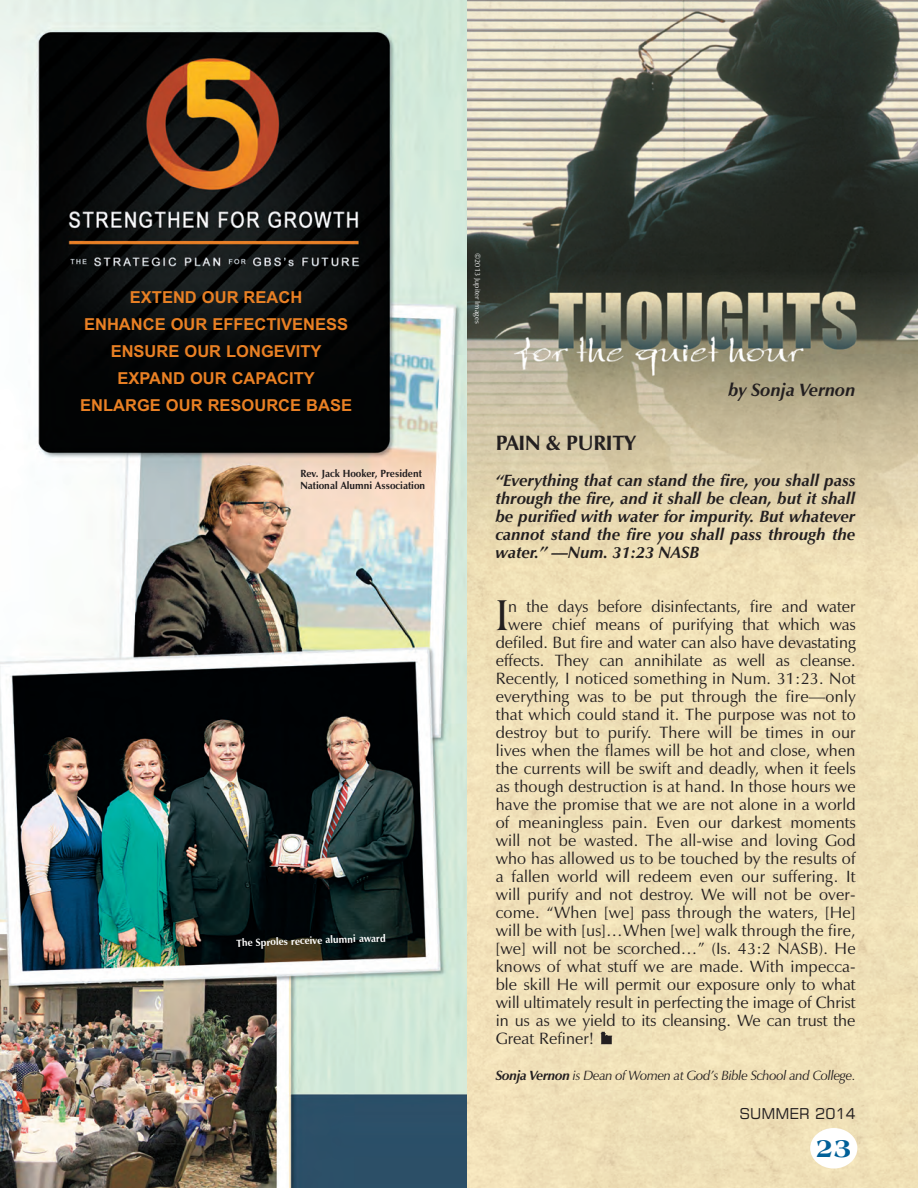
<style>
.page{position:relative;width:918px;height:1188px;background:#fff}
.page>*{position:absolute;margin:0;border:0;box-sizing:border-box;transform-origin:0 0}
.t1{font:45.75px "Americana BT";color:#231f20}
.t2{font:800 27px "Americana BT";color:#006098}
.t3{font:700 21px "Zapf Humanist 601 BT";letter-spacing:-.01em;color:#231f20}
.t4{font:italic 700 18px "Zapf Humanist 601 BT";color:#231f20}
.t5{font:16.5px "Zapf Humanist 601 BT";letter-spacing:.01em;color:#231f20}
.t6{font:italic 700 16.5px/18px "Zapf Humanist 601 BT";color:#231f20;text-align:justify}
.t7{font:700 16.5px/27px "Arial";color:#e98024;text-align:center}
.t8{font:15px "Square 721 BT";color:#231f20}
.t9{font:italic 13.5px "Zapf Humanist 601 BT";letter-spacing:-.02em;color:#231f20}
.t10{font:700 10.5px/12.9px "Zapf Humanist 601 BT";color:#231f20;scale:.95 1}
.t11{font:700 10.5px "Zapf Humanist 601 BT";color:#fff;scale:.95 1}
.t12{font:7.5px "Zapf Humanist 601 BT";letter-spacing:.005em;color:#fff}
.s1{font-weight:700}
</style>
<div class="page">
<img style="left:0;top:0;width:467px;height:1188px">
<svg style="left:467px;top:0;width:451px;height:1188px;background:#c3ba9a"></svg>
<svg style="left:601px;top:1032px;width:11px;height:13px"></svg>
<div style="left:810px;top:1128px;width:47px;height:41px;background:#fff;border-radius:50%"></div>
<p class="t7" style="left:80px;top:284px;width:273px">EXTEND OUR REACH<br>ENHANCE OUR EFFECTIVENESS<br>ENSURE OUR LONGEVITY<br>EXPAND OUR CAPACITY<br>ENLARGE OUR RESOURCE BASE</p>
<p class="t10" style="left:300px;top:468px;width:133px">Rev. Jack Hooker, President<br>National Alumni Association</p>
<p class="t11" style="left:236px;top:939px;width:159px;rotate:-2deg">The Sproles receive alumni award</p>
<p class="t12" style="left:481px;top:253px;width:72px;rotate:90deg">©2013 Jupiter Images</p>
<p class="t4" style="left:728px;top:382px;width:129px">by Sonja Vernon</p>
<p class="t3" style="left:496px;top:434px;width:142px">PAIN &amp; PURITY</p>
<p class="t6" style="left:496px;top:473px;width:361px">“Everything that can stand the fire, you shall pass through the fire, and it shall be clean, but it shall be purified with water for impurity. But whatever cannot stand the fire you shall pass through the water.” —Num. 31:23 NASB</p>
<h1 class="t1" style="left:496px;top:597px;width:14px">I</h1>
<p class="t5" style="left:508px;top:600px;width:349px">n the days before disinfectants, fire and water</p>
<p class="t5" style="left:508px;top:618px;width:349px">were chief means of purifying that which was</p>
<p class="t5" style="left:496px;top:636px;width:361px">defiled. But fire and water can also have devastating</p>
<p class="t5" style="left:496px;top:654px;width:362px">effects. They can annihilate as well as cleanse.</p>
<p class="t5" style="left:496px;top:672px;width:361px">Recently, I noticed something in Num. 31:23. Not</p>
<p class="t5" style="left:496px;top:690px;width:361px">everything was to be put through the fire—only</p>
<p class="t5" style="left:496px;top:708px;width:362px">that which could stand it. The purpose was not to</p>
<p class="t5" style="left:496px;top:726px;width:361px">destroy but to purify. There will be times in our</p>
<p class="t5" style="left:496px;top:744px;width:361px">lives when the flames will be hot and close, when</p>
<p class="t5" style="left:496px;top:762px;width:361px">the currents will be swift and deadly, when it feels</p>
<p class="t5" style="left:496px;top:780px;width:362px">as though destruction is at hand. In those hours we</p>
<p class="t5" style="left:496px;top:798px;width:361px">have the promise that we are not alone in a world</p>
<p class="t5" style="left:496px;top:816px;width:362px">of meaningless pain. Even our darkest moments</p>
<p class="t5" style="left:496px;top:834px;width:361px">will not be wasted. The all-wise and loving God</p>
<p class="t5" style="left:496px;top:852px;width:361px">who has allowed us to be touched by the results of</p>
<p class="t5" style="left:496px;top:870px;width:361px">a fallen world will redeem even our suffering. It</p>
<p class="t5" style="left:496px;top:888px;width:361px">will purify and not destroy. We will not be over-</p>
<p class="t5" style="left:496px;top:906px;width:361px">come. “When [we] pass through the waters, [He]</p>
<p class="t5" style="left:496px;top:924px;width:362px">will be with [us]…When [we] walk through the fire,</p>
<p class="t5" style="left:496px;top:942px;width:361px">[we] will not be scorched…” (Is. 43:2 NASB). He</p>
<p class="t5" style="left:496px;top:960px;width:362px">knows of what stuff we are made. With impecca-</p>
<p class="t5" style="left:496px;top:978px;width:361px">ble skill He will permit our exposure only to what</p>
<p class="t5" style="left:496px;top:996px;width:361px">will ultimately result in perfecting the image of Christ</p>
<p class="t5" style="left:496px;top:1014px;width:361px">in us as we yield to its cleansing. We can trust the</p>
<p class="t5" style="left:496px;top:1032px;width:100px">Great Refiner!</p>
<p class="t9" style="left:496px;top:1070px;width:362px"><span class="s1">Sonja Vernon</span> is Dean of Women at God’s Bible School and College.</p>
<p class="t8" style="left:740px;top:1108px;width:118px">SUMMER 2014</p>
<h2 class="t2" style="left:816px;top:1137px;width:37px">23</h2>
</div>
